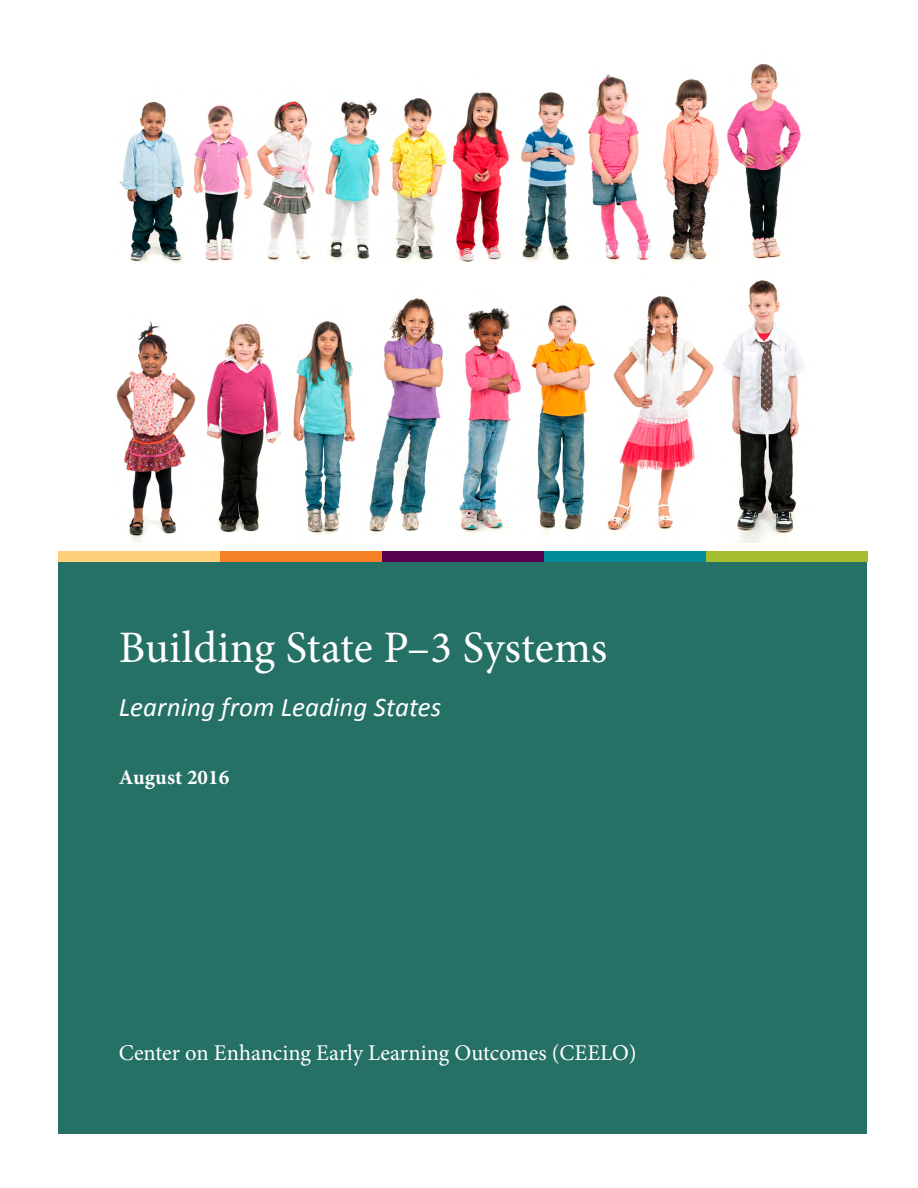
<style>
.page{position:relative;width:918px;height:1188px;background:#fff}
.page>*{position:absolute;margin:0;border:0;box-sizing:border-box;transform-origin:0 0}
.t1{font:45px "Minion Pro";color:#fff}
.t2{font:italic 27px "Calibri";letter-spacing:.005em;color:#fff}
.t3{font:22.5px "Minion Pro";color:#fff}
.t4{font:700 21px "Minion Pro";letter-spacing:.005em;color:#fff}
</style>
<div class="page">
<div style="left:58px;top:559px;width:809px;height:575px;background:#267166"></div>
<div style="left:58px;top:551px;width:162px;height:11px;background:#ffd07b"></div>
<div style="left:220px;top:551px;width:162px;height:11px;background:#f58025"></div>
<div style="left:382px;top:551px;width:162px;height:11px;background:#56004e"></div>
<div style="left:544px;top:551px;width:162px;height:11px;background:#008c99"></div>
<div style="left:706px;top:551px;width:162px;height:11px;background:#a4bc2e"></div>
<img style="left:119px;top:64px;width:682px;height:200px">
<img style="left:116px;top:280px;width:689px;height:262px">
<h1 class="t1" style="left:119px;top:618px;width:490px">Building State P–3 Systems</h1>
<p class="t2" style="left:119px;top:689px;width:324px">Learning from Leading States</p>
<p class="t4" style="left:119px;top:762px;width:112px">August 2016</p>
<p class="t3" style="left:119px;top:1037px;width:519px">Center on Enhancing Early Learning Outcomes (CEELO)</p>
</div>
